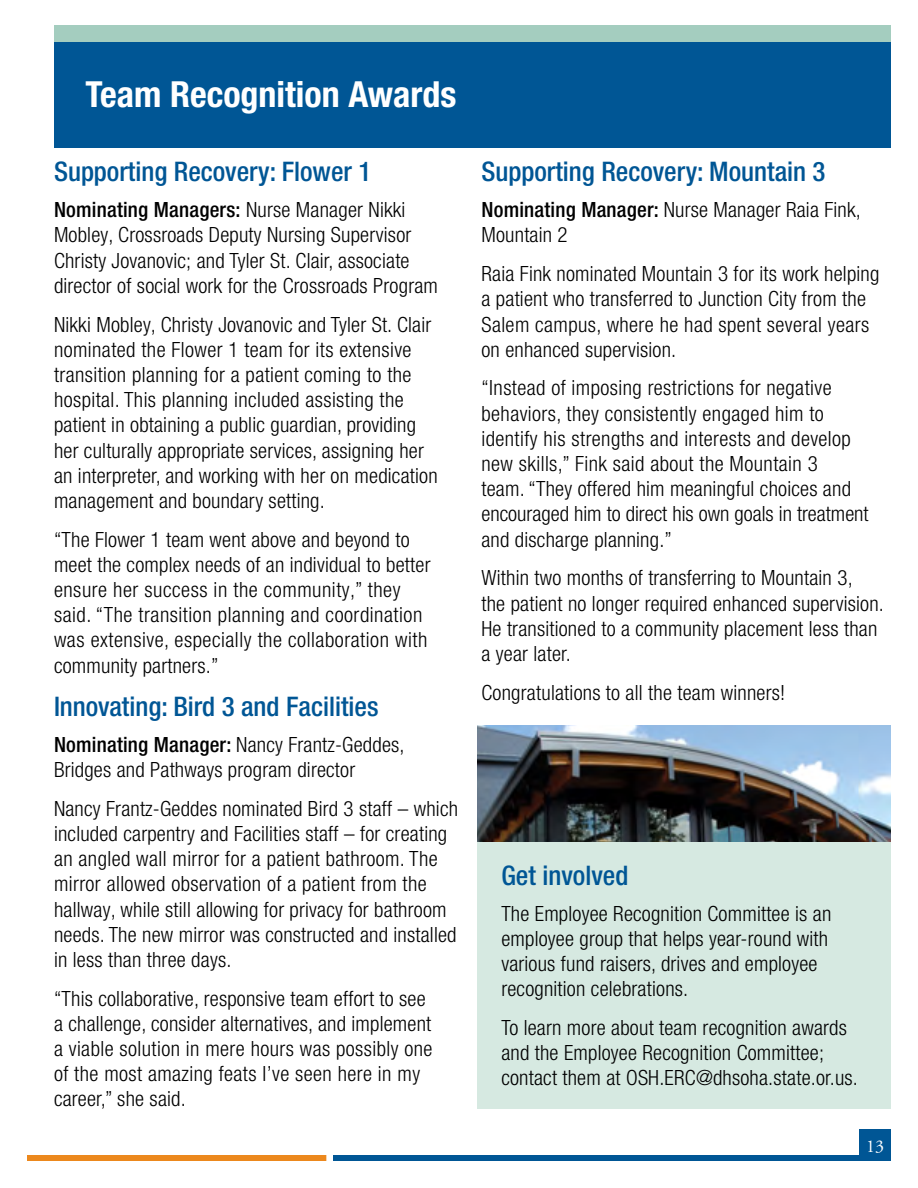
<style>
.page{position:relative;width:918px;height:1188px;background:#fff}
.page>*{position:absolute;margin:0;border:0;box-sizing:border-box;transform-origin:0 0}
.t1{font:700 condensed 36px "Helvetica Neue LT Pro";color:#fff}
.t2{font:500 condensed 27px "Helvetica Neue LT Pro";color:#005695}
.t3{font:300 condensed 21px/25.2px "Helvetica Neue LT Pro";letter-spacing:.01em;color:#000}
.t4{font:18px "Adobe Garamond Pro";color:#fff}
.s1{font-weight:500}
</style>
<div class="page">
<div style="left:860px;top:1130px;width:31px;height:31px;background:#005695"></div>
<div style="left:333px;top:1155px;width:531px;height:6px;background:#005695"></div>
<div style="left:27px;top:1155px;width:299px;height:6px;background:#ec881d"></div>
<div style="left:54px;top:26px;width:837px;height:16px;background:#a4cdbf"></div>
<div style="left:54px;top:42px;width:837px;height:105px;background:#005695"></div>
<img style="left:477px;top:725px;width:414px;height:117px">
<div style="left:477px;top:842px;width:414px;height:267px;background:#d6e9e1"></div>
<h1 class="t1" style="left:86px;top:73px;width:373px">Team Recognition Awards</h1>
<p class="t2" style="left:54px;top:155px;width:319px">Supporting Recovery: Flower 1</p>
<p class="t3" style="left:54px;top:197px;width:386px"><span class="s1">Nominating Managers:</span> Nurse Manager Nikki Mobley, Crossroads Deputy Nursing Supervisor Christy Jovanovic; and Tyler St. Clair, associate director of social work for the Crossroads Program</p>
<p class="t3" style="left:54px;top:311px;width:385px">Nikki Mobley, Christy Jovanovic and Tyler St. Clair nominated the Flower 1 team for its extensive transition planning for a patient coming to the hospital. This planning included assisting the patient in obtaining a public guardian, providing her culturally appropriate services, assigning her an interpreter, and working with her on medication management and boundary setting.</p>
<p class="t3" style="left:54px;top:526px;width:378px">“The Flower 1 team went above and beyond to meet the complex needs of an individual to better ensure her success in the community,” they said. “The transition planning and coordination was extensive, especially the collaboration with community partners.”</p>
<p class="t2" style="left:54px;top:690px;width:326px">Innovating: Bird 3 and Facilities</p>
<p class="t3" style="left:54px;top:732px;width:352px"><span class="s1">Nominating Manager:</span> Nancy Frantz-Geddes,<br>Bridges and Pathways program director</p>
<p class="t3" style="left:54px;top:796px;width:406px">Nancy Frantz-Geddes nominated Bird 3 staff – which included carpentry and Facilities staff – for creating an angled wall mirror for a patient bathroom. The mirror allowed observation of a patient from the hallway, while still allowing for privacy for bathroom needs. The new mirror was constructed and installed in less than three days.</p>
<p class="t3" style="left:54px;top:985px;width:380px">“This collaborative, responsive team effort to see a challenge, consider alternatives, and implement a viable solution in mere hours was possibly one of the most amazing feats I’ve seen here in my career,” she said.</p>
<p class="t2" style="left:482px;top:155px;width:346px">Supporting Recovery: Mountain 3</p>
<p class="t3" style="left:482px;top:197px;width:381px"><span class="s1">Nominating Manager:</span> Nurse Manager Raia Fink,<br>Mountain 2</p>
<p class="t3" style="left:482px;top:261px;width:400px">Raia Fink nominated Mountain 3 for its work helping a patient who transferred to Junction City from the Salem campus, where he had spent several years on enhanced supervision.</p>
<p class="t3" style="left:482px;top:375px;width:389px">“Instead of imposing restrictions for negative behaviors, they consistently engaged him to identify his strengths and interests and develop new skills,” Fink said about the Mountain 3<br>team. “They offered him meaningful choices and encouraged him to direct his own goals in treatment and discharge planning.”</p>
<p class="t3" style="left:482px;top:565px;width:404px">Within two months of transferring to Mountain 3,<br>the patient no longer required enhanced supervision.<br>He transitioned to a community placement less than a year later.</p>
<p class="t3" style="left:482px;top:679px;width:305px">Congratulations to all the team winners!</p>
<p class="t2" style="left:501px;top:859px;width:128px">Get involved</p>
<p class="t3" style="left:501px;top:900px;width:331px">The Employee Recognition Committee is an employee group that helps year-round with various fund raisers, drives and employee recognition celebrations.</p>
<p class="t3" style="left:501px;top:1015px;width:358px">To learn more about team recognition awards and the Employee Recognition Committee; contact them at OSH.ERC@dhsoha.state.or.us.</p>
<p class="t4" style="left:866px;top:1135px;width:19px">13</p>
</div>
